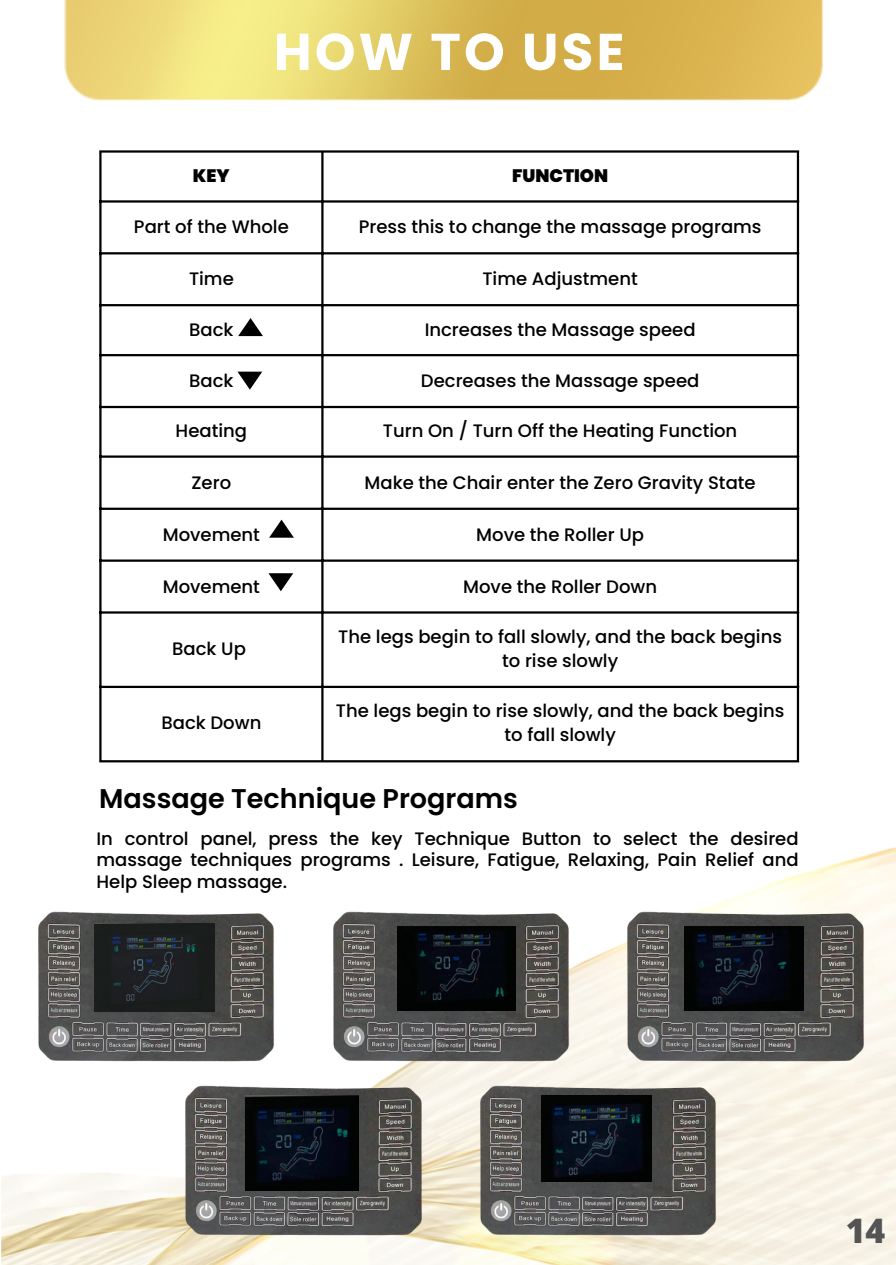
<style>
.page{position:relative;width:896px;height:1265px;background:#fff}
.page>*{position:absolute;margin:0;border:0;box-sizing:border-box;transform-origin:0 0}
.t1{font:700 51.6px "Poppins";letter-spacing:.06em;color:#fff}
.t2{font:800 33.6px "Open Sans";color:#545454}
.t3{font:600 27px "Poppins";color:#000}
.t4{font:500 18px/24px "Poppins";color:#000;text-align:center}
.t5{font:900 18px "Poppins";color:#000}
</style>
<div class="page">
<img style="left:1px;top:150px;width:895px;height:1114px">
<img style="left:64px;top:0;width:759px;height:101px">
<hr style="left:99px;top:153px;width:2px;height:607px;background:#000">
<hr style="left:321px;top:153px;width:2px;height:607px;background:#000">
<hr style="left:796px;top:153px;width:3px;height:607px;background:#000">
<hr style="left:99px;top:150px;width:700px;height:3px;background:#000">
<hr style="left:99px;top:200px;width:700px;height:3px;background:#000">
<hr style="left:99px;top:252px;width:700px;height:2px;background:#000">
<hr style="left:99px;top:304px;width:700px;height:2px;background:#000">
<hr style="left:99px;top:354px;width:700px;height:2px;background:#000">
<hr style="left:99px;top:406px;width:700px;height:2px;background:#000">
<hr style="left:99px;top:455px;width:700px;height:3px;background:#000">
<hr style="left:99px;top:507px;width:700px;height:3px;background:#000">
<hr style="left:99px;top:559px;width:700px;height:3px;background:#000">
<hr style="left:99px;top:611px;width:700px;height:2px;background:#000">
<hr style="left:99px;top:686px;width:700px;height:2px;background:#000">
<hr style="left:99px;top:760px;width:700px;height:2px;background:#000">
<svg style="left:237px;top:371px;width:25px;height:19px"></svg>
<svg style="left:238px;top:318px;width:25px;height:18px"></svg>
<svg style="left:268px;top:573px;width:25px;height:18px"></svg>
<svg style="left:269px;top:519px;width:25px;height:18px"></svg>
<img style="left:27px;top:903px;width:255px;height:162px">
<img style="left:322px;top:903px;width:255px;height:162px">
<img style="left:616px;top:903px;width:255px;height:162px">
<img style="left:175px;top:1077px;width:254px;height:162px">
<img style="left:469px;top:1077px;width:255px;height:162px">
<img style="left:541px;top:1095px;width:110px;height:86px">
<img style="left:684px;top:926px;width:119px;height:84px">
<img style="left:95px;top:923px;width:119px;height:88px">
<img style="left:398px;top:926px;width:117px;height:84px">
<img style="left:246px;top:1095px;width:112px;height:95px">
<h1 class="t1" style="left:274px;top:16px;width:352px">HOW TO USE</h1>
<p class="t5" style="left:193px;top:163px;width:38px">KEY</p>
<p class="t5" style="left:512px;top:163px;width:98px">FUNCTION</p>
<p class="t4" style="left:134px;top:215px;width:156px">Part of the Whole</p>
<p class="t4" style="left:359px;top:215px;width:404px">Press this to change the massage programs</p>
<p class="t4" style="left:189px;top:267px;width:46px">Time</p>
<p class="t4" style="left:482px;top:267px;width:157px">Time Adjustment</p>
<p class="t4" style="left:189px;top:317px;width:46px">Back</p>
<p class="t4" style="left:424px;top:317px;width:272px">Increases the Massage speed</p>
<p class="t4" style="left:189px;top:369px;width:46px">Back</p>
<p class="t4" style="left:421px;top:369px;width:280px">Decreases the Massage speed</p>
<p class="t4" style="left:176px;top:419px;width:73px">Heating</p>
<p class="t4" style="left:383px;top:419px;width:356px">Turn On / Turn Off the Heating Function</p>
<p class="t4" style="left:191px;top:470px;width:41px">Zero</p>
<p class="t4" style="left:364px;top:470px;width:392px">Make the Chair enter the Zero Gravity State</p>
<p class="t4" style="left:163px;top:522px;width:99px">Movement</p>
<p class="t4" style="left:476px;top:522px;width:169px">Move the Roller Up</p>
<p class="t4" style="left:163px;top:574px;width:99px">Movement</p>
<p class="t4" style="left:463px;top:574px;width:195px">Move the Roller Down</p>
<p class="t4" style="left:172px;top:636px;width:75px">Back Up</p>
<p class="t4" style="left:161px;top:711px;width:101px">Back Down</p>
<p class="t4" style="left:338px;top:624px;width:445px">The legs begin to fall slowly, and the back begins to rise slowly</p>
<p class="t4" style="left:336px;top:699px;width:450px">The legs begin to rise slowly, and the back begins to fall slowly</p>
<h3 class="t3" style="left:99px;top:780px;width:420px">Massage Technique Programs</h3>
<p class="t4" style="left:96px;top:828px;width:703px;line-height:21px;text-align:justify">In control panel, press the key Technique Button to select the desired massage techniques programs . Leisure, Fatigue, Relaxing, Pain Relief and Help Sleep massage.</p>
<h2 class="t2" style="left:845px;top:1207px;width:41px">14</h2>
</div>
